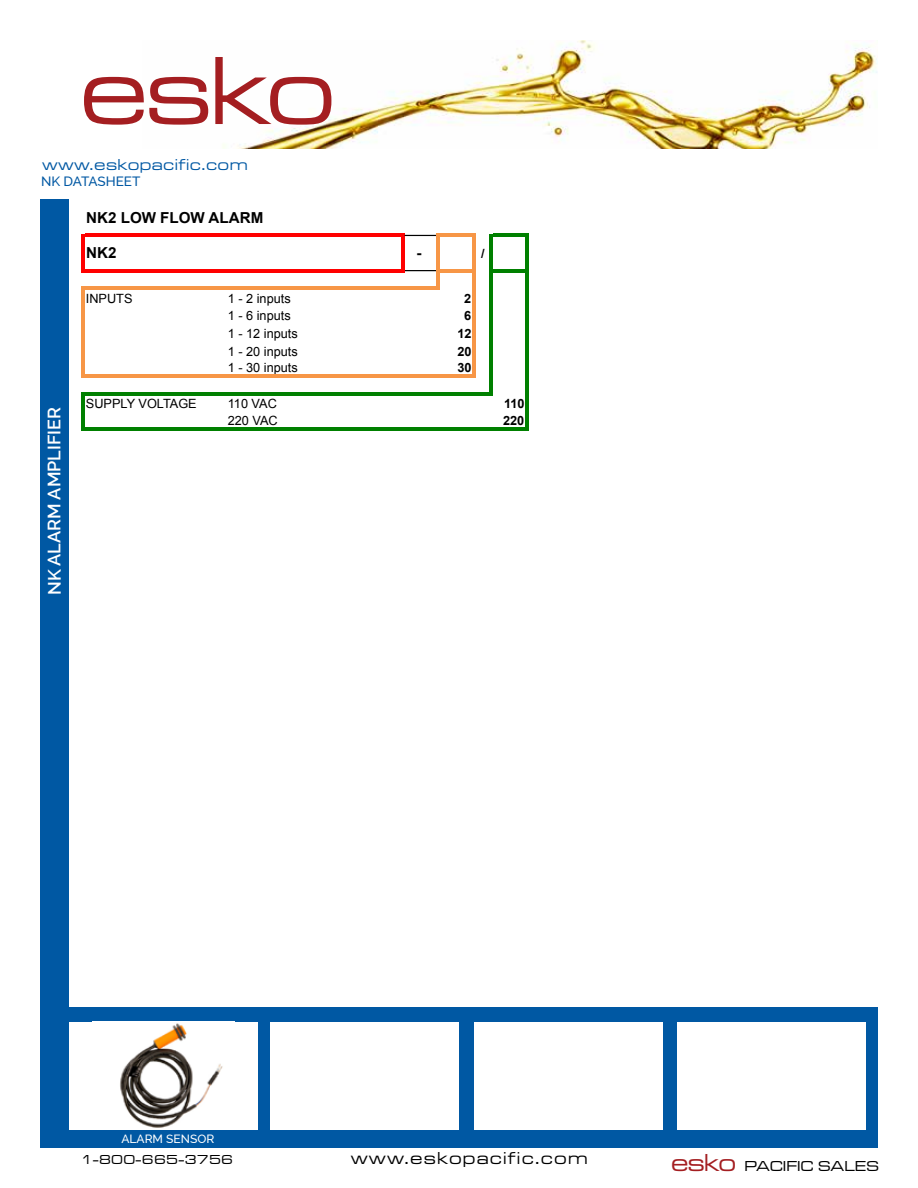
<style>
.page{position:relative;width:918px;height:1188px;background:#fff}
.page>*{position:absolute;margin:0;border:0;box-sizing:border-box;transform-origin:0 0}
.t1{font:500 100.5px "Microgramma Ext D";color:#a41e21}
.t2{font:500 25.5px "Microgramma Ext D";color:#a41e21}
.t3{font:500 18px "Microgramma Ext D";letter-spacing:.1em;color:#000}
.t4{font:600 18px "Raleway";color:#fff}
.t5{font:500 16.5px "Microgramma Ext D";letter-spacing:.06em;color:#0058a3}
.t6{font:700 15.15px "Arial";color:#000}
.t7{font:500 15px "Microgramma Ext D";letter-spacing:.04em;color:#000}
.t8{font:500 13.5px "Microgramma Ext D";letter-spacing:.07em;color:#000}
.t9{font:500 13.5px "Raleway";color:#0058a3}
.t10{font:12.75px "Arial";color:#000}
.t11{font:700 12.75px "Arial";color:#000}
.t12{font:500 12px "Raleway";color:#fff}
</style>
<div class="page">
<img style="left:223px;top:40px;width:655px;height:108px">
<div style="left:69px;top:1007px;width:809px;height:141px;background:#0058a3"></div>
<div style="left:40px;top:199px;width:29px;height:949px;background:#0058a3"></div>
<hr style="left:85px;top:234px;width:320px;height:3px;background:#f00">
<hr style="left:405px;top:235px;width:31px;height:1px;background:#000">
<hr style="left:440px;top:234px;width:36px;height:3px;background:#f79646">
<hr style="left:85px;top:269px;width:320px;height:3px;background:#f00">
<hr style="left:405px;top:270px;width:31px;height:1px;background:#000">
<hr style="left:440px;top:269px;width:36px;height:3px;background:#f79646">
<hr style="left:82px;top:234px;width:3px;height:38px;background:#f00">
<hr style="left:82px;top:286px;width:3px;height:92px;background:#f79646">
<hr style="left:82px;top:392px;width:3px;height:39px;background:#008000">
<hr style="left:436px;top:234px;width:4px;height:56px;background:#f79646">
<hr style="left:489px;top:234px;width:4px;height:162px;background:#008000">
<hr style="left:401px;top:237px;width:4px;height:35px;background:#f00">
<hr style="left:472px;top:237px;width:4px;height:141px;background:#f79646">
<hr style="left:525px;top:237px;width:4px;height:194px;background:#008000">
<hr style="left:493px;top:234px;width:36px;height:3px;background:#008000">
<hr style="left:493px;top:269px;width:36px;height:3px;background:#008000">
<hr style="left:85px;top:286px;width:355px;height:4px;background:#f79646">
<hr style="left:85px;top:374px;width:391px;height:4px;background:#f79646">
<hr style="left:85px;top:392px;width:408px;height:4px;background:#008000">
<hr style="left:85px;top:427px;width:444px;height:4px;background:#008000">
<div style="left:677px;top:1022px;width:189px;height:108px;background:#fff"></div>
<div style="left:474px;top:1022px;width:189px;height:108px;background:#fff"></div>
<div style="left:270px;top:1022px;width:189px;height:108px;background:#fff"></div>
<div style="left:69px;top:1022px;width:189px;height:108px;background:#fff"></div>
<img style="left:120px;top:1023px;width:103px;height:105px">
<h1 class="t1" style="left:81px;top:27px;width:255px">esko</h1>
<p class="t5" style="left:43px;top:154px;width:206px">www.eskopacific.com</p>
<p class="t9" style="left:41px;top:174px;width:101px">NK DATASHEET</p>
<h3 class="t4" style="left:44px;top:595px;width:190px;rotate:-90deg">NK ALARM AMPL FI EI R</h3>
<p class="t6" style="left:86px;top:207px;width:179px">NK2 LOW FLOW ALARM</p>
<p class="t6" style="left:86px;top:242px;width:32px">NK2</p>
<p class="t6" style="left:416px;top:242px;width:7px">-</p>
<p class="t11" style="left:481px;top:245px;width:5px">/</p>
<p class="t10" style="left:86px;top:290px;width:48px">INPUTS</p>
<p class="t10" style="left:228px;top:290px;width:65px">1 - 2 inputs</p>
<p class="t11" style="left:464px;top:290px;width:9px">2</p>
<p class="t10" style="left:228px;top:308px;width:65px">1 - 6 inputs</p>
<p class="t11" style="left:464px;top:307px;width:9px">6</p>
<p class="t10" style="left:228px;top:325px;width:72px">1 - 12 inputs</p>
<p class="t11" style="left:457px;top:325px;width:16px">12</p>
<p class="t10" style="left:228px;top:343px;width:72px">1 - 20 inputs</p>
<p class="t11" style="left:457px;top:343px;width:16px">20</p>
<p class="t10" style="left:228px;top:359px;width:72px">1 - 30 inputs</p>
<p class="t11" style="left:457px;top:359px;width:16px">30</p>
<p class="t10" style="left:86px;top:395px;width:112px">SUPPLY VOLTAGE</p>
<p class="t11" style="left:504px;top:395px;width:22px">110</p>
<p class="t10" style="left:228px;top:412px;width:52px">220 VAC</p>
<p class="t11" style="left:503px;top:412px;width:23px">220</p>
<p class="t10" style="left:228px;top:395px;width:51px">110 VAC</p>
<p class="t12" style="left:121px;top:1131px;width:95px">ALARM SENSOR</p>
<p class="t8" style="left:81px;top:1151px;width:153px">1-800-665-3756</p>
<h3 class="t3" style="left:351px;top:1147px;width:238px">www.eskopacific.com</h3>
<h2 class="t2" style="left:672px;top:1146px;width:66px">esko</h2>
<p class="t7" style="left:745px;top:1156px;width:135px">PACIFIC SALES</p>
</div>
